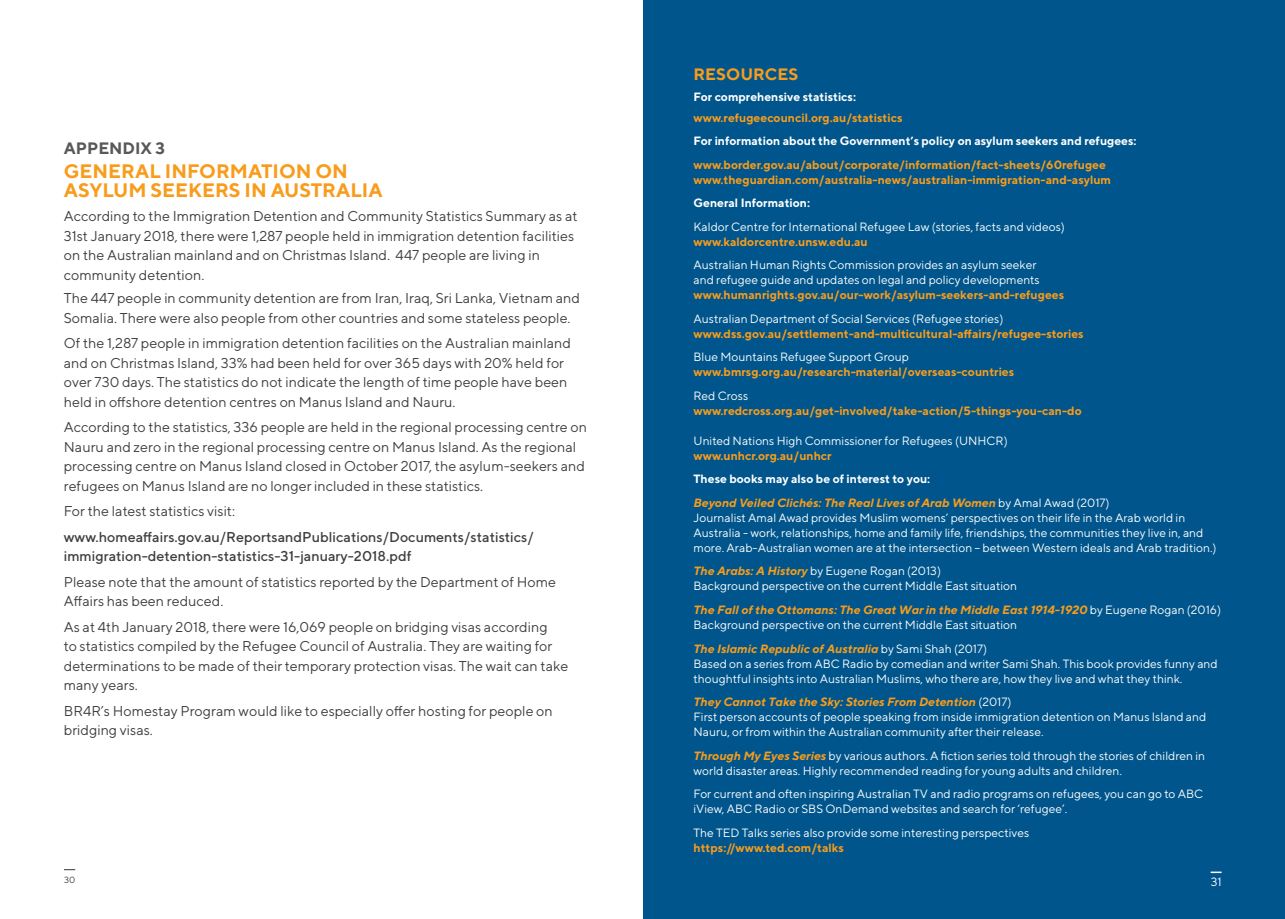
<style>
.page{position:relative;width:1285px;height:919px;background:#fff}
.page>*{position:absolute;margin:0;border:0;box-sizing:border-box;transform-origin:0 0}
.t1{font:700 19.5px/19.5px "TT Norms";color:#f89c1c}
.t2{font:700 16.5px "TT Norms";color:#57585a}
.t3{font:700 16.5px "TT Norms";color:#f89c1c}
.t4{font:14.25px/19.5px "TT Norms";color:#3e3e3f}
.t5{font:500 14.25px/19.5px "TT Norms";color:#3e3e3f}
.t6{font:12px/15px "TT Norms";color:#fff}
.t7{font:700 12px/15px "TT Norms";color:#f89c1c}
.t8{font:700 12px "TT Norms";color:#fff}
.t9{font:italic 700 12px/23.5px "TT Norms";color:#f89c1c}
.t10{font:9px "TT Norms";color:#3e3e3f}
.s1{font-style:normal;color:#fff}
.s2{font-weight:400;font-style:normal;color:#fff}
.s3{font-weight:700;font-style:italic;color:#f89c1c}
</style>
<div class="page">
<div style="left:643px;top:0;width:641px;height:918px;background:#00568c"></div>
<svg style="left:1210px;top:871px;width:11px;height:2px"></svg>
<h2 class="t2" style="left:64px;top:138px;width:103px">APPENDIX 3</h2>
<h1 class="t1" style="left:64px;top:161px;width:320px">GENERAL INFORMATION ON<br>ASYLUM SEEKERS IN AUSTRALIA</h1>
<p class="t4" style="left:64px;top:206px;width:515px">According to the Immigration Detention and Community Statistics Summary as at 31st January 2018, there were 1,287 people held in immigration detention facilities on the Australian mainland and on Christmas Island. 447 people are living in community detention.</p>
<p class="t4" style="left:64px;top:288px;width:517px">The 447 people in community detention are from Iran, Iraq, Sri Lanka, Vietnam and<br>Somalia. There were also people from other countries and some stateless people.</p>
<p class="t4" style="left:64px;top:333px;width:508px">Of the 1,287 people in immigration detention facilities on the Australian mainland and on Christmas Island, 33% had been held for over 365 days with 20% held for over 730 days. The statistics do not indicate the length of time people have been held in offshore detention centres on Manus Island and Nauru.</p>
<p class="t4" style="left:64px;top:417px;width:524px">According to the statistics, 336 people are held in the regional processing centre on Nauru and zero in the regional processing centre on Manus Island. As the regional processing centre on Manus Island closed in October 2017, the asylum-seekers and refugees on Manus Island are no longer included in these statistics.</p>
<p class="t4" style="left:64px;top:501px;width:173px">For the latest statistics visit:</p>
<p class="t5" style="left:64px;top:526px;width:471px">www.homeaffairs.gov.au/ReportsandPublications/Documents/statistics/ immigration-detention-statistics-31-january-2018.pdf</p>
<p class="t4" style="left:64px;top:571px;width:493px">Please note that the amount of statistics reported by the Department of Home<br>Affairs has been reduced.</p>
<p class="t4" style="left:64px;top:616px;width:506px">As at 4th January 2018, there were 16,069 people on bridging visas according<br>to statistics compiled by the Refugee Council of Australia. They are waiting for determinations to be made of their temporary protection visas. The wait can take many years.</p>
<p class="t4" style="left:64px;top:700px;width:490px">BR4R’s Homestay Program would like to especially offer hosting for people on bridging visas.</p>
<h2 class="t3" style="left:693px;top:63px;width:106px">RESOURCES</h2>
<p class="t8" style="left:693px;top:89px;width:164px">For comprehensive statistics:</p>
<p class="t7" style="left:693px;top:110px;width:210px">www.refugeecouncil.org.au/statistics</p>
<p class="t8" style="left:693px;top:133px;width:444px">For information about the Government’s policy on asylum seekers and refugees:</p>
<p class="t7" style="left:693px;top:157px;width:419px">www.border.gov.au/about/corporate/information/fact-sheets/60refugee www.theguardian.com/australia-news/australian-immigration-and-asylum</p>
<p class="t8" style="left:693px;top:195px;width:118px">General Information:</p>
<p class="t6" style="left:693px;top:219px;width:373px">Kaldor Centre for International Refugee Law (stories, facts and videos)</p>
<p class="t7" style="left:693px;top:234px;width:176px">www.kaldorcentre.unsw.edu.au</p>
<p class="t6" style="left:693px;top:257px;width:348px">Australian Human Rights Commission provides an asylum seeker and refugee guide and updates on legal and policy developments</p>
<p class="t7" style="left:693px;top:287px;width:372px">www.humanrights.gov.au/our-work/asylum-seekers-and-refugees</p>
<p class="t6" style="left:693px;top:311px;width:311px">Australian Department of Social Services (Refugee stories)</p>
<p class="t7" style="left:693px;top:326px;width:391px">www.dss.gov.au/settlement-and-multicultural-affairs/refugee-stories</p>
<p class="t6" style="left:693px;top:349px;width:217px">Blue Mountains Refugee Support Group</p>
<p class="t7" style="left:693px;top:364px;width:322px">www.bmrsg.org.au/research-material/overseas-countries</p>
<p class="t6" style="left:693px;top:388px;width:56px">Red Cross</p>
<p class="t7" style="left:693px;top:403px;width:389px">www.redcross.org.au/get-involved/take-action/5-things-you-can-do</p>
<p class="t6" style="left:693px;top:433px;width:315px">United Nations High Commissioner for Refugees (UNHCR)</p>
<p class="t7" style="left:693px;top:448px;width:139px">www.unhcr.org.au/unhcr</p>
<p class="t9" style="left:693px;top:467px;width:417px"><span class="s1">These books may also be of interest to you:<br></span>Beyond Veiled Clichés: The Real Lives of Arab Women <span class="s2">by Amal Awad (2017)</span></p>
<p class="t6" style="left:693px;top:510px;width:524px">Journalist Amal Awad provides Muslim womens’ perspectives on their life in the Arab world in<br>Australia - work, relationships, home and family life, friendships, the communities they live in, and more. Arab-Australian women are at the intersection – between Western ideals and Arab tradition.)</p>
<p class="t6" style="left:693px;top:563px;width:325px"><span class="s3">The Arabs: A History</span> by Eugene Rogan (2013)<br>Background perspective on the current Middle East situation</p>
<p class="t6" style="left:693px;top:602px;width:529px"><span class="s3">The Fall of the Ottomans: The Great War in the Middle East 1914-1920</span> by Eugene Rogan (2016)<br>Background perspective on the current Middle East situation</p>
<p class="t6" style="left:693px;top:640px;width:525px"><span class="s3">The Islamic Republic of Australia</span> by Sami Shah (2017)<br>Based on a series from ABC Radio by comedian and writer Sami Shah. This book provides funny and thoughtful insights into Australian Muslims, who there are, how they live and what they think.</p>
<p class="t6" style="left:693px;top:694px;width:514px"><span class="s3">They Cannot Take the Sky: Stories From Detention</span> (2017)<br>First person accounts of people speaking from inside immigration detention on Manus Island and<br>Nauru, or from within the Australian community after their release.</p>
<p class="t6" style="left:693px;top:747px;width:513px"><span class="s3">Through My Eyes Series</span> by various authors. A fiction series told through the stories of children in world disaster areas. Highly recommended reading for young adults and children.</p>
<p class="t6" style="left:693px;top:786px;width:511px">For current and often inspiring Australian TV and radio programs on refugees, you can go to ABC iView, ABC Radio or SBS OnDemand websites and search for ‘refugee’.</p>
<p class="t6" style="left:693px;top:824px;width:337px">The TED Talks series also provide some interesting perspectives</p>
<p class="t7" style="left:693px;top:839px;width:152px">https://www.ted.com/talks</p>
<p class="t10" style="left:64px;top:874px;width:13px">30</p>
<p class="t6" style="left:1210px;top:873px;width:12px">31</p>
</div>
